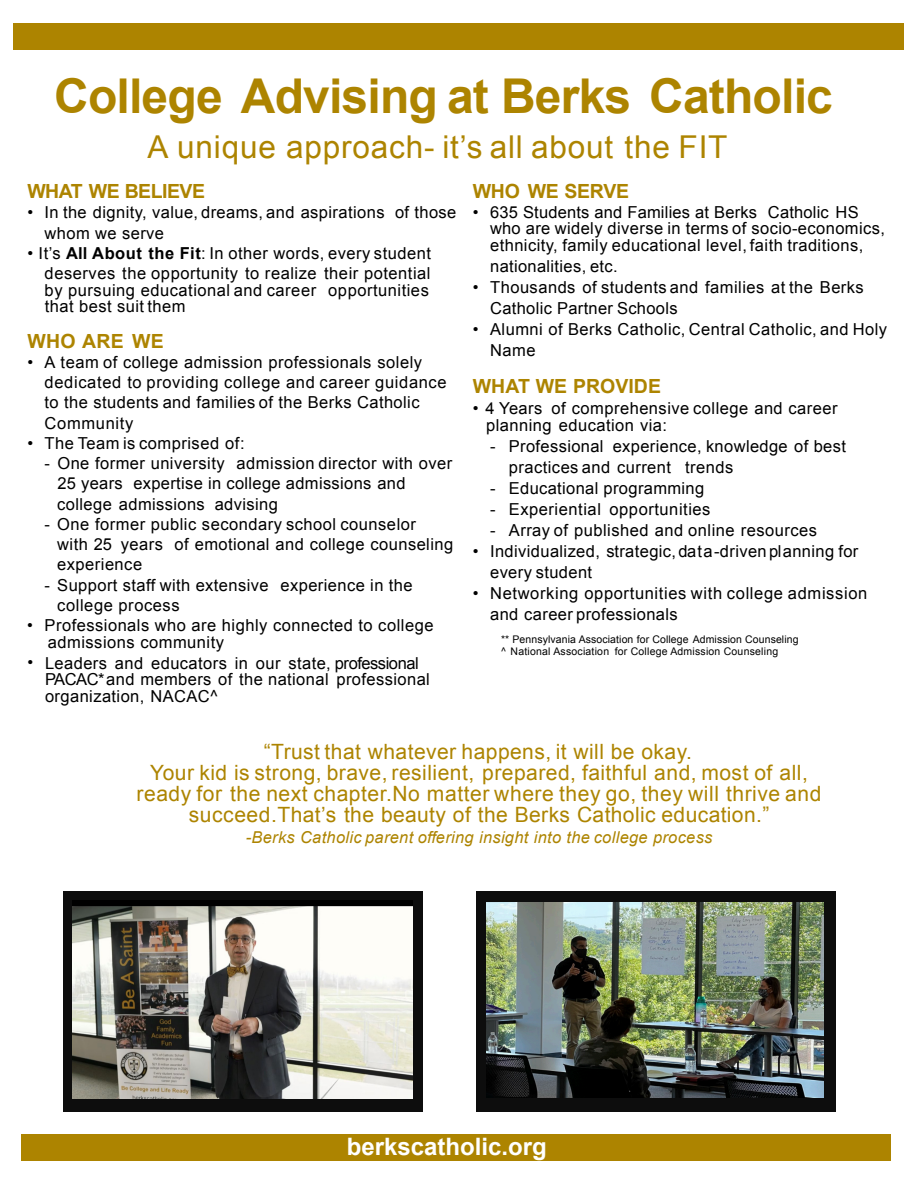
<style>
.page{position:relative;width:918px;height:1188px;background:#fff}
.page>*{position:absolute;margin:0;border:0;box-sizing:border-box;transform-origin:0 0}
.t1{font:700 48px "Arial";letter-spacing:-.015em;color:#ad8400}
.t2{font:31.5px "Arial";letter-spacing:.025em;color:#ad8400}
.t3{font:700 24px "Arial";color:#fff}
.t4{font:21px/21px "Arial";letter-spacing:.02em;color:#ad8400;text-align:center}
.t5{font:700 19.5px "Arial";letter-spacing:-.015em;color:#ad8400}
.t6{font:16.5px/20.2px "Arial";letter-spacing:.025em;color:#000}
.t7{font:italic 16.35px "Arial";letter-spacing:.02em;color:#ad8400}
.t8{font:10.5px/12px "Arial";letter-spacing:.01em;color:#000}
.s1{font-weight:700}
</style>
<div class="page">
<div style="left:63px;top:891px;width:360px;height:221px;background:#0d0d0d"></div>
<div style="left:476px;top:891px;width:360px;height:221px;background:#0d0d0d"></div>
<img style="left:486px;top:902px;width:337px;height:196px">
<img style="left:72px;top:901px;width:340px;height:197px">
<div style="left:14px;top:23px;width:890px;height:27px;background:#ad8400"></div>
<div style="left:21px;top:1134px;width:870px;height:27px;background:#ad8400"></div>
<h1 class="t1" style="left:54px;top:78px;width:780px">College Advising at Berks Catholic</h1>
<h2 class="t2" style="left:148px;top:135px;width:581px">A unique approach- it’s all about the FIT</h2>
<p class="t5" style="left:27px;top:184px;width:179px">WHAT WE BELIEVE</p>
<p class="t6" style="left:45px;top:204px;width:413px;text-indent:-17px">• In the dignity, value, dreams, and aspirations of those whom we serve</p>
<p class="t6" style="left:27px;top:244px;width:405px;text-align:right">• It’s <span class="s1">All About the Fit</span>: In other words, every student deserves the opportunity to realize their potential</p>
<p class="t6" style="left:45px;top:283px;width:386px;line-height:16.5px">by pursuing educational and career opportunities that best suit them</p>
<p class="t5" style="left:27px;top:334px;width:138px">WHO ARE WE</p>
<p class="t6" style="left:45px;top:354px;width:404px;text-indent:-17px">• A team of college admission professionals solely dedicated to providing college and career guidance to the students and families of the Berks Catholic Community</p>
<p class="t6" style="left:27px;top:435px;width:219px">• The Team is comprised of:</p>
<p class="t6" style="left:57px;top:455px;width:396px;text-indent:-13px">- One former university admission director with over<br>25 years expertise in college admissions and college admissions advising</p>
<p class="t6" style="left:57px;top:516px;width:397px;text-indent:-13px">- One former public secondary school counselor<br>with 25 years of emotional and college counseling experience</p>
<p class="t6" style="left:57px;top:576px;width:357px;text-indent:-13px">- Support staff with extensive experience in the college process</p>
<p class="t6" style="left:48px;top:619px;width:387px;line-height:16.5px;text-indent:-20px">• Professionals who are highly connected to college admissions community</p>
<p class="t6" style="left:27px;top:654px;width:7px">•</p>
<p class="t6" style="left:45px;top:656px;width:386px;line-height:16.5px">Leaders and educators in our state, professional<br>PACAC*and members of the national professional organization, NACAC^</p>
<p class="t5" style="left:473px;top:184px;width:158px">WHO WE SERVE</p>
<p class="t6" style="left:490px;top:205px;width:396px;line-height:16.5px;text-indent:-17px">• 635 Students and Families at Berks Catholic HS who are widely diverse in terms of socio-economics, ethnicity, family educational level, faith traditions,</p>
<p class="t6" style="left:490px;top:257px;width:129px">nationalities, etc.</p>
<p class="t6" style="left:490px;top:278px;width:375px;line-height:21px;text-indent:-17px">• Thousands of students and families at the Berks<br>Catholic Partner Schools</p>
<p class="t6" style="left:490px;top:320px;width:398px;line-height:21px;text-indent:-17px">• Alumni of Berks Catholic, Central Catholic, and Holy<br>Name</p>
<p class="t5" style="left:473px;top:379px;width:190px">WHAT WE PROVIDE</p>
<p class="t6" style="left:486px;top:401px;width:353px;line-height:16.5px;text-indent:-13px">• 4 Years of comprehensive college and career planning education via:</p>
<p class="t6" style="left:509px;top:437px;width:339px;line-height:21px;text-indent:-19px">- Professional experience, knowledge of best practices and current trends</p>
<p class="t6" style="left:490px;top:479px;width:216px">- Educational programming</p>
<p class="t6" style="left:490px;top:500px;width:222px">- Experiential opportunities</p>
<p class="t6" style="left:490px;top:521px;width:329px">- Array of published and online resources</p>
<p class="t6" style="left:490px;top:542px;width:370px;line-height:21px;text-indent:-17px">• Individualized, strategic, data-driven planning for every student</p>
<p class="t6" style="left:490px;top:584px;width:379px;line-height:21px;text-indent:-17px">• Networking opportunities with college admission and career professionals</p>
<p class="t8" style="left:501px;top:635px;width:299px">** Pennsylvania Association for College Admission Counseling ^ National Association for College Admission Counseling</p>
<p class="t4" style="left:137px;top:743px;width:686px">“Trust that whatever happens, it will be okay.<br>Your kid is strong, brave, resilient, prepared, faithful and, most of all, ready for the next chapter.No matter where they go, they will thrive and succeed.That’s the beauty of the Berks Catholic education.”</p>
<p class="t7" style="left:246px;top:831px;width:468px">-Berks Catholic parent offering insight into the college process</p>
<h3 class="t3" style="left:347px;top:1138px;width:202px">berkscatholic.org</h3>
</div>
